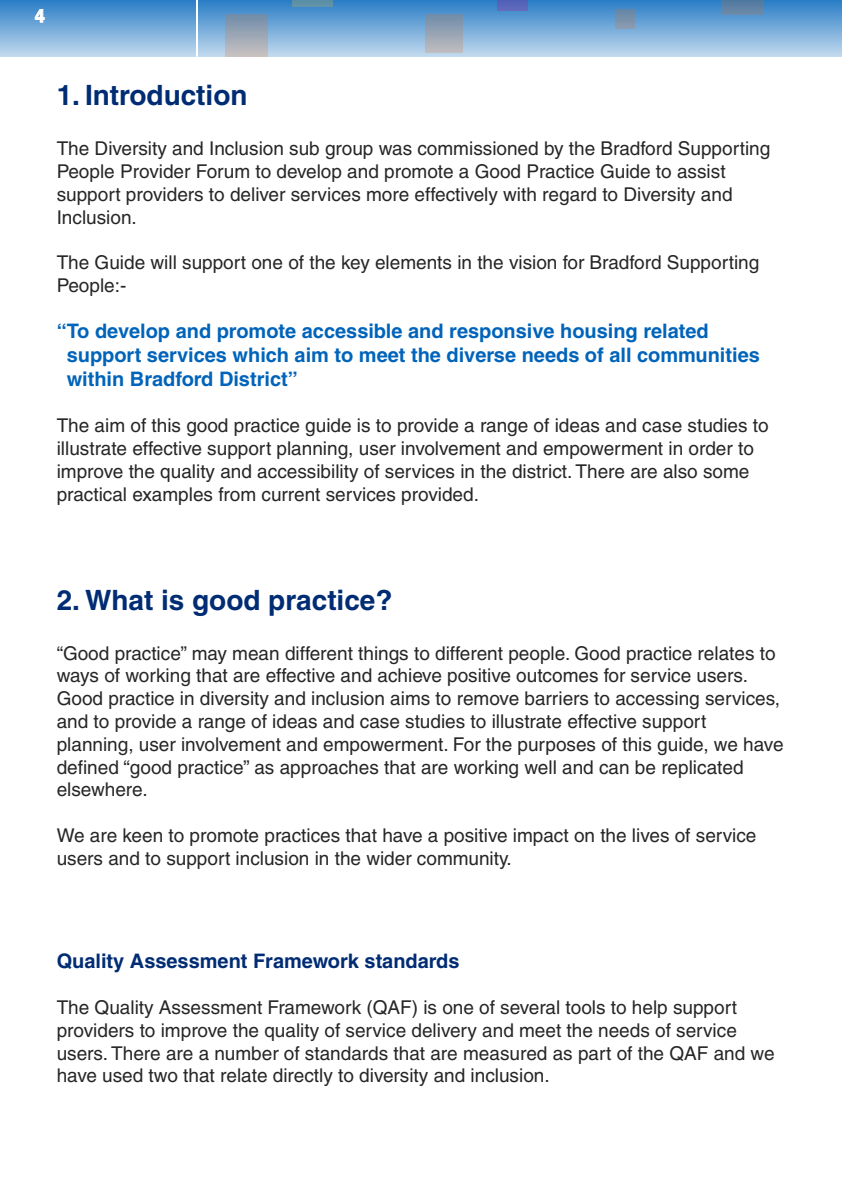
<style>
.page{position:relative;width:842px;height:1191px;background:#fff}
.page>*{position:absolute;margin:0;border:0;box-sizing:border-box;transform-origin:0 0}
.t1{font:700 28px "Helvetica";color:#002c74}
.t2{font:700 20px/24px "Helvetica";color:#0064ba}
.t3{font:700 20px "Helvetica";color:#002c74}
.t4{font:19px/22.8px "Helvetica";color:#272627}
.t5{font:700 18px "Helvetica";color:#fff}
</style>
<div class="page">
<div style="left:0;top:0;width:842px;height:57px;background:linear-gradient(to bottom,#2a7dc5,#c3daef)"></div>
<img style="left:225px;top:15px;width:42px;height:42px">
<img style="left:425px;top:15px;width:38px;height:37px">
<img style="left:292px;top:0;width:41px;height:7px">
<img style="left:616px;top:10px;width:18px;height:18px">
<img style="left:497px;top:0;width:30px;height:11px">
<img style="left:721px;top:0;width:42px;height:15px">
<hr style="left:196px;top:0;width:2px;height:57px;background:#fff">
<p class="t5" style="left:35px;top:9px;width:12px">4</p>
<h1 class="t1" style="left:57px;top:85px;width:192px">1. Introduction</h1>
<p class="t4" style="left:57px;top:139px;width:715px">The Diversity and Inclusion sub group was commissioned by the Bradford Supporting People Provider Forum to develop and promote a Good Practice Guide to assist support providers to deliver services more effectively with regard to Diversity and Inclusion.</p>
<p class="t4" style="left:57px;top:253px;width:704px">The Guide will support one of the key elements in the vision for Bradford Supporting<br>People:-</p>
<p class="t2" style="left:67px;top:321px;width:695px;text-indent:-10px">“To develop and promote accessible and responsive housing related support services which aim to meet the diverse needs of all communities within Bradford District”</p>
<p class="t4" style="left:57px;top:416px;width:713px">The aim of this good practice guide is to provide a range of ideas and case studies to illustrate effective support planning, user involvement and empowerment in order to improve the quality and accessibility of services in the district. There are also some practical examples from current services provided.</p>
<h1 class="t1" style="left:57px;top:589px;width:337px">2. What is good practice?</h1>
<p class="t4" style="left:57px;top:643px;width:728px">“Good practice” may mean different things to different people. Good practice relates to ways of working that are effective and achieve positive outcomes for service users.<br>Good practice in diversity and inclusion aims to remove barriers to accessing services, and to provide a range of ideas and case studies to illustrate effective support planning, user involvement and empowerment. For the purposes of this guide, we have defined “good practice” as approaches that are working well and can be replicated elsewhere.</p>
<p class="t4" style="left:57px;top:826px;width:701px">We are keen to promote practices that have a positive impact on the lives of service users and to support inclusion in the wider community.</p>
<p class="t3" style="left:57px;top:953px;width:404px">Quality Assessment Framework standards</p>
<p class="t4" style="left:57px;top:997px;width:719px">The Quality Assessment Framework (QAF) is one of several tools to help support providers to improve the quality of service delivery and meet the needs of service users. There are a number of standards that are measured as part of the QAF and we have used two that relate directly to diversity and inclusion.</p>
</div>
